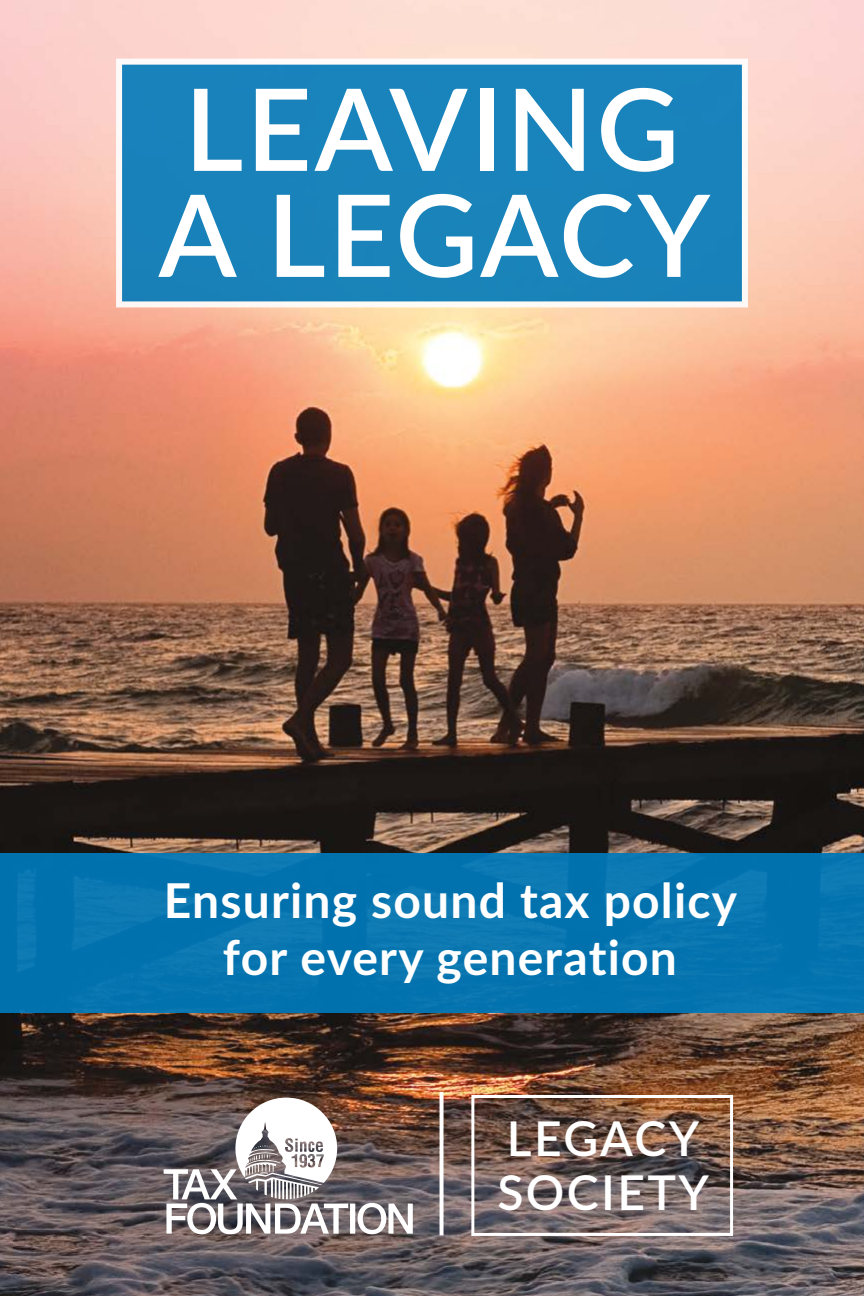
<style>
.page{position:relative;width:864px;height:1296px;background:#fff}
.page>*{position:absolute;margin:0;border:0;box-sizing:border-box;transform-origin:0 0}
.t1{font:600 114px/106px "Lato";letter-spacing:.025em;color:#fff}
.t2{font:700 48px/57.6px "Lato";letter-spacing:.025em;color:#fff;text-align:center}
.t3{font:600 48px/54px "Lato";letter-spacing:.05em;color:#fff}
</style>
<div class="page">
<img style="left:0;top:0;width:864px;height:1296px">
<div style="left:116px;top:59px;width:632px;height:248px;background:#1983ba;border:6px solid #fff"></div>
<div style="left:0;top:853px;width:864px;height:160px;background:#0372ae"></div>
<svg style="left:164px;top:1098px;width:249px;height:136px"></svg>
<svg style="left:440px;top:1092px;width:4px;height:143px"></svg>
<div style="left:471px;top:1095px;width:262px;height:141px;border:3px solid #fff"></div>
<h1 class="t1" style="left:158px;top:72px;width:553px">LEAVING<br>A LEGACY</h1>
<p class="t2" style="left:164px;top:869px;width:575px">Ensuring sound tax policy for every generation</p>
<p class="t3" style="left:497px;top:1110px;width:213px">LEGACY<br>SOCIETY</p>
</div>
